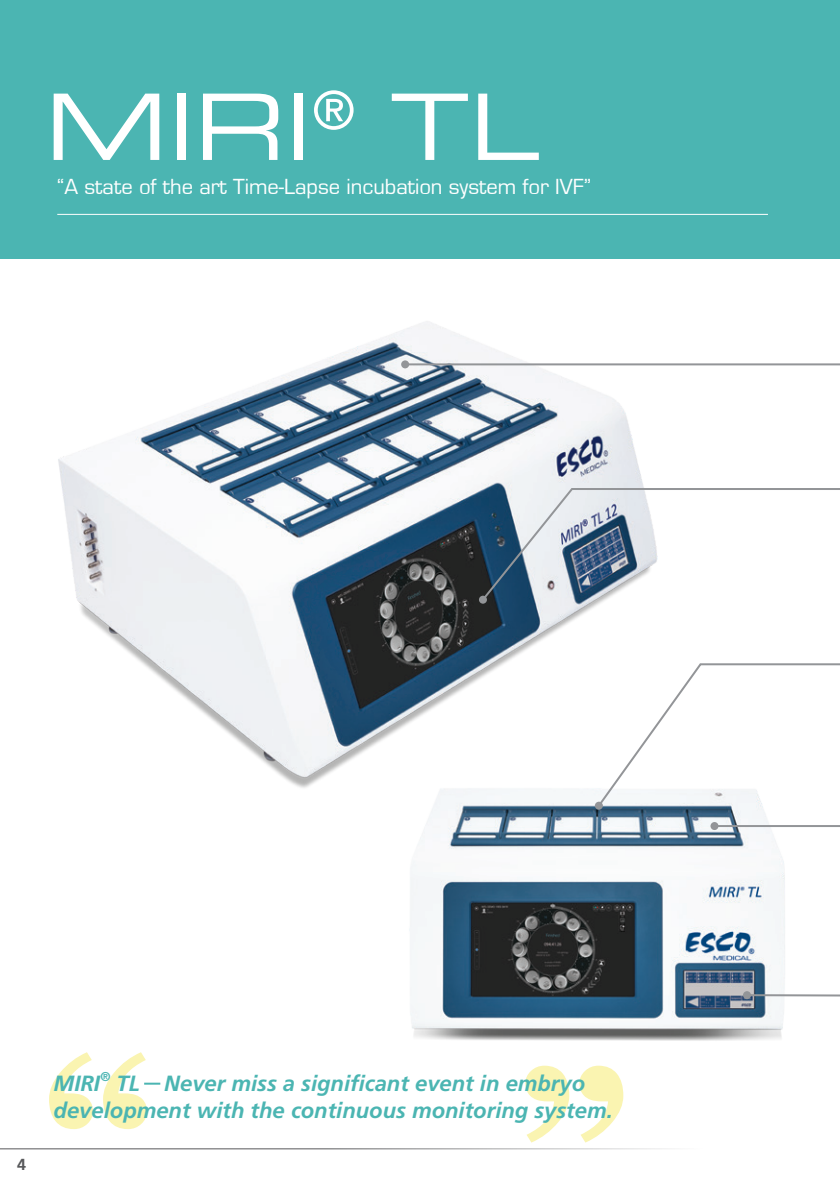
<style>
.page{position:relative;width:840px;height:1191px;background:#fff}
.page>*{position:absolute;margin:0;border:0;box-sizing:border-box;transform-origin:0 0}
.t1{font:700 224.2px "Georgia";color:#faf4b1}
.t2{font:91.6px "Eurostile Extended Two";color:#fff}
.t3{font:22.6px "Eurostile";color:#fff}
.t4{font:italic 700 22px/26.4px "Frutiger LT Std";color:#4bb5b2}
.t5{font:700 16px "Frutiger LT Std";color:#57585a}
.t6{font:italic 700 12.8px "Frutiger LT Std";color:#4bb5b2}
</style>
<div class="page">
<hr style="left:0;top:1148px;width:750px;height:1px;background:#57585a">
<div style="left:0;top:0;width:839px;height:258px;background:#4bb5b2"></div>
<img style="left:58px;top:321px;width:627px;height:467px">
<hr style="left:57px;top:214px;width:710px;height:1px;background:#fff">
<svg style="left:144px;top:1082px;width:16px;height:2px"></svg>
<img style="left:396px;top:774px;width:389px;height:267px">
<hr style="left:405px;top:363px;width:434px;height:2px;background:#939598">
<div style="left:401px;top:360px;width:8px;height:8px;background:#939598;border-radius:50%"></div>
<hr style="left:714px;top:825px;width:125px;height:2px;background:#939598">
<div style="left:710px;top:822px;width:8px;height:8px;background:#939598;border-radius:50%"></div>
<svg style="left:480px;top:487px;width:359px;height:115px"></svg>
<div style="left:478px;top:595px;width:8px;height:8px;background:#939598;border-radius:50%"></div>
<svg style="left:595px;top:662px;width:244px;height:146px"></svg>
<div style="left:594px;top:801px;width:8px;height:8px;background:#939598;border-radius:50%"></div>
<svg style="left:749px;top:993px;width:90px;height:5px"></svg>
<div style="left:742px;top:991px;width:8px;height:8px;background:#939598;border-radius:50%"></div>
<p class="t2" style="left:45px;top:64px;width:495px">MIRI<sup>®</sup> TL</p>
<p class="t3" style="left:57px;top:174px;width:535px">“A state of the art Time-Lapse incubation system for IVF”</p>
<p class="t5" style="left:17px;top:1155px;width:10px">4</p>
<p class="t1" style="left:41px;top:972px;width:118px">“</p>
<p class="t1" style="left:631px;top:1222px;width:118px;rotate:-180deg">“</p>
<p class="t4" style="left:54px;top:1070px;width:48px">MIRI</p>
<p class="t6" style="left:100px;top:1068px;width:12px">®</p>
<p class="t4" style="left:54px;top:1070px;width:560px;text-indent:63px">TL Never miss a significant event in embryo development with the continuous monitoring system.</p>
</div>
